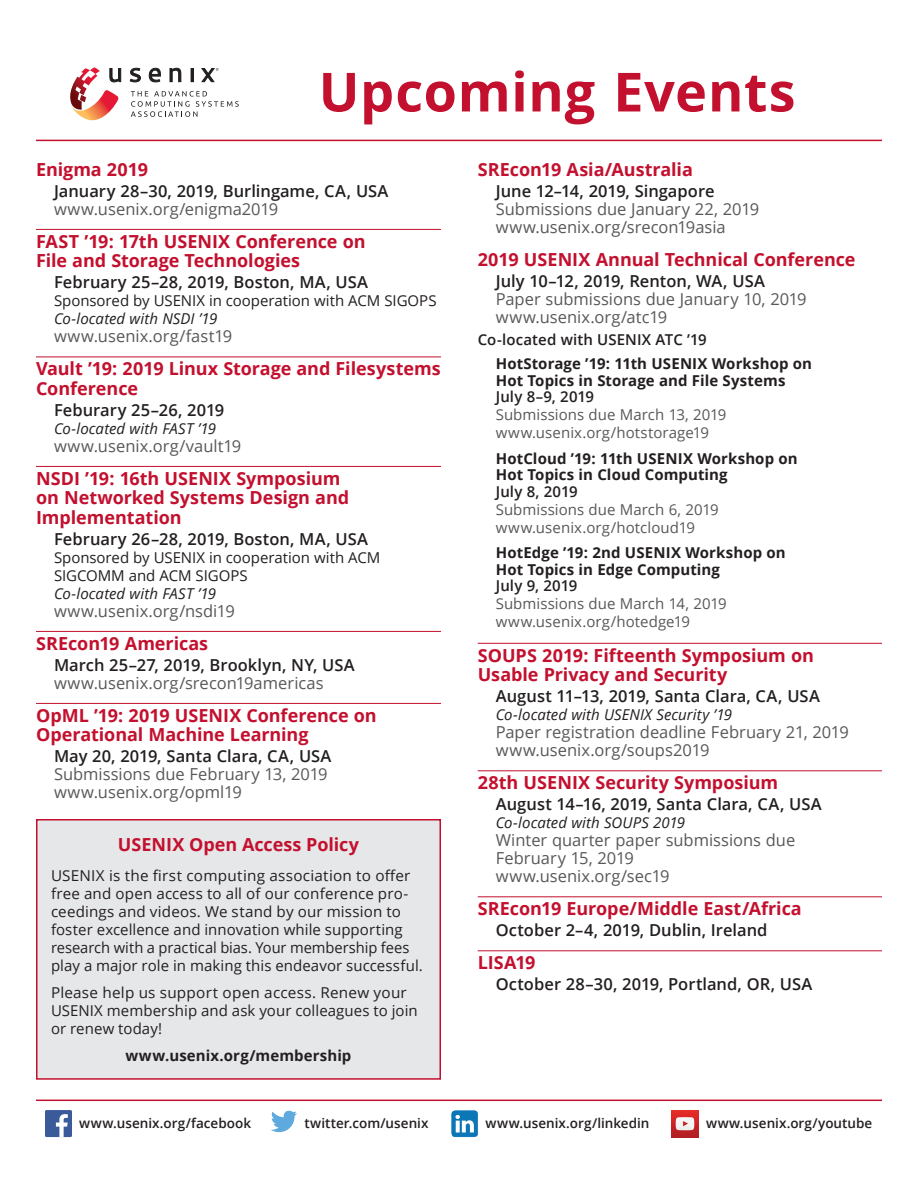
<style>
.page{position:relative;width:918px;height:1188px;background:#fff}
.page>*{position:absolute;margin:0;border:0;box-sizing:border-box;transform-origin:0 0}
.t1{font:700 54px "Open Sans";letter-spacing:.01em;color:#c3102e}
.t2{font:700 18px/19.5px "Open Sans";color:#c3102e}
.t3{font:16.5px/18px "Open Sans";color:#57585a}
.t4{font:600 16.5px "Open Sans";color:#231f20}
.t5{font:15px/18px "Open Sans";letter-spacing:.005em;color:#231f20}
.t6{font:700 15px/16.5px "Open Sans";letter-spacing:.005em;color:#231f20}
.t7{font:15px/18px "Open Sans";letter-spacing:.005em;color:#57585a}
.t8{font:italic 15px "Open Sans";letter-spacing:.005em;color:#231f20}
.t9{font:600 15px "Open Sans";letter-spacing:.005em;color:#231f20}
.t10{font:600 13.5px "Open Sans";letter-spacing:.005em;color:#231f20}
</style>
<div class="page">
<img style="left:672px;top:1110px;width:27px;height:27px">
<svg style="left:271px;top:1111px;width:26px;height:21px"></svg>
<div style="left:45px;top:1110px;width:27px;height:27px;background:#3b5a9a"></div>
<svg style="left:56px;top:1114px;width:12px;height:23px"></svg>
<svg style="left:451px;top:1110px;width:27px;height:27px"></svg>
<svg style="left:129px;top:67px;width:12px;height:16px"></svg>
<svg style="left:148px;top:67px;width:13px;height:16px"></svg>
<svg style="left:169px;top:67px;width:13px;height:16px"></svg>
<div style="left:191px;top:68px;width:3px;height:14px;border:1px solid #231f20"></div>
<svg style="left:131px;top:91px;width:107px;height:26px"></svg>
<svg style="left:70px;top:67px;width:52px;height:54px"></svg>
<svg style="left:201px;top:68px;width:18px;height:15px"></svg>
<hr style="left:36px;top:229px;width:405px;height:1px;background:#c3102e">
<hr style="left:36px;top:357px;width:405px;height:1px;background:#c3102e">
<hr style="left:36px;top:466px;width:405px;height:1px;background:#c3102e">
<hr style="left:36px;top:631px;width:405px;height:1px;background:#c3102e">
<hr style="left:36px;top:703px;width:405px;height:1px;background:#c3102e">
<hr style="left:478px;top:643px;width:404px;height:1px;background:#c3102e">
<hr style="left:478px;top:770px;width:404px;height:1px;background:#c3102e">
<hr style="left:478px;top:896px;width:404px;height:1px;background:#c3102e">
<hr style="left:478px;top:950px;width:404px;height:1px;background:#c3102e">
<div style="left:37px;top:820px;width:403px;height:259px;background:#e6e7e9"></div>
<div style="left:36px;top:819px;width:405px;height:261px;border:2px solid #c3102e"></div>
<hr style="left:36px;top:140px;width:846px;height:1px;background:#c3102e">
<hr style="left:36px;top:1100px;width:846px;height:1px;background:#c3102e">
<h1 class="t1" style="left:319px;top:54px;width:478px">Upcoming Events</h1>
<p class="t2" style="left:36px;top:159px;width:114px">Enigma 2019</p>
<p class="t4" style="left:54px;top:179px;width:336px">January 28–30, 2019, Burlingame, CA, USA</p>
<p class="t3" style="left:54px;top:199px;width:226px">www.usenix.org/enigma2019</p>
<p class="t2" style="left:36px;top:231px;width:331px">FAST ’19: 17th USENIX Conference on<br>File and Storage Technologies</p>
<p class="t4" style="left:54px;top:271px;width:316px">February 25–28, 2019, Boston, MA, USA</p>
<p class="t5" style="left:54px;top:291px;width:384px">Sponsored by USENIX in cooperation with ACM SIGOPS</p>
<p class="t8" style="left:54px;top:309px;width:165px">Co-located with NSDI ’19</p>
<p class="t3" style="left:54px;top:327px;width:180px">www.usenix.org/fast19</p>
<p class="t2" style="left:36px;top:359px;width:406px">Vault ’19: 2019 Linux Storage and Filesystems<br>Conference</p>
<p class="t4" style="left:54px;top:398px;width:172px">Feburary 25–26, 2019</p>
<p class="t8" style="left:54px;top:418px;width:164px">Co-located with FAST ’19</p>
<p class="t3" style="left:54px;top:436px;width:189px">www.usenix.org/vault19</p>
<p class="t2" style="left:36px;top:468px;width:315px">NSDI ’19: 16th USENIX Symposium on Networked Systems Design and<br>Implementation</p>
<p class="t4" style="left:54px;top:527px;width:316px">February 26–28, 2019, Boston, MA, USA</p>
<p class="t5" style="left:54px;top:548px;width:328px">Sponsored by USENIX in cooperation with ACM<br>SIGCOMM and ACM SIGOPS</p>
<p class="t8" style="left:54px;top:583px;width:164px">Co-located with FAST ’19</p>
<p class="t3" style="left:54px;top:601px;width:182px">www.usenix.org/nsdi19</p>
<p class="t2" style="left:36px;top:633px;width:174px">SREcon19 Americas</p>
<p class="t4" style="left:54px;top:653px;width:302px">March 25–27, 2019, Brooklyn, NY, USA</p>
<p class="t3" style="left:54px;top:673px;width:271px">www.usenix.org/srecon19americas</p>
<p class="t2" style="left:36px;top:705px;width:342px">OpML ’19: 2019 USENIX Conference on<br>Operational Machine Learning</p>
<p class="t4" style="left:54px;top:745px;width:279px">May 20, 2019, Santa Clara, CA, USA</p>
<p class="t3" style="left:54px;top:765px;width:275px">Submissions due February 13, 2019 www.usenix.org/opml19</p>
<p class="t2" style="left:118px;top:835px;width:243px">USENIX Open Access Policy</p>
<p class="t5" style="left:51px;top:866px;width:373px">USENIX is the first computing association to offer free and open access to all of our conference pro&shy;ceedings and videos. We stand by our mission to foster excellence and innovation while supporting research with a practical bias. Your membership fees play a major role in making this endeavor successful.</p>
<p class="t5" style="left:51px;top:983px;width:368px">Please help us support open access. Renew your<br>USENIX membership and ask your colleagues to join or renew today!</p>
<p class="t6" style="left:126px;top:1047px;width:227px">www.usenix.org/membership</p>
<p class="t2" style="left:478px;top:159px;width:217px">SREcon19 Asia/Australia</p>
<p class="t4" style="left:496px;top:179px;width:220px">June 12–14, 2019, Singapore</p>
<p class="t3" style="left:496px;top:199px;width:265px">Submissions due January 22, 2019 www.usenix.org/srecon19asia</p>
<p class="t2" style="left:478px;top:249px;width:379px">2019 USENIX Annual Technical Conference</p>
<p class="t4" style="left:496px;top:269px;width:271px">July 10–12, 2019, Renton, WA, USA</p>
<p class="t3" style="left:496px;top:289px;width:313px">Paper submissions due January 10, 2019 www.usenix.org/atc19</p>
<p class="t9" style="left:478px;top:329px;width:231px">Co-located with USENIX ATC ’19</p>
<p class="t6" style="left:496px;top:355px;width:318px">HotStorage ’19: 11th USENIX Workshop on<br>Hot Topics in Storage and File Systems</p>
<p class="t9" style="left:496px;top:386px;width:100px">July 8–9, 2019</p>
<p class="t7" style="left:496px;top:405px;width:232px">Submissions due March 13, 2019 www.usenix.org/hotstorage19</p>
<p class="t6" style="left:496px;top:450px;width:303px">HotCloud ’19: 11th USENIX Workshop on<br>Hot Topics in Cloud Computing</p>
<p class="t9" style="left:496px;top:481px;width:84px">July 8, 2019</p>
<p class="t7" style="left:496px;top:500px;width:225px">Submissions due March 6, 2019 www.usenix.org/hotcloud19</p>
<p class="t6" style="left:496px;top:544px;width:291px">HotEdge ’19: 2nd USENIX Workshop on<br>Hot Topics in Edge Computing</p>
<p class="t9" style="left:496px;top:575px;width:83px">July 9, 2019</p>
<p class="t7" style="left:496px;top:594px;width:233px">Submissions due March 14, 2019 www.usenix.org/hotedge19</p>
<p class="t2" style="left:478px;top:645px;width:338px">SOUPS 2019: Fifteenth Symposium on<br>Usable Privacy and Security</p>
<p class="t4" style="left:496px;top:685px;width:326px">August 11–13, 2019, Santa Clara, CA, USA</p>
<p class="t8" style="left:496px;top:704px;width:238px">Co-located with USENIX Security ’19</p>
<p class="t3" style="left:496px;top:723px;width:355px">Paper registration deadline February 21, 2019 www.usenix.org/soups2019</p>
<p class="t2" style="left:478px;top:772px;width:302px">28th USENIX Security Symposium</p>
<p class="t4" style="left:496px;top:793px;width:327px">August 14–16, 2019, Santa Clara, CA, USA</p>
<p class="t8" style="left:496px;top:812px;width:191px">Co-located with SOUPS 2019</p>
<p class="t3" style="left:496px;top:831px;width:301px">Winter quarter paper submissions due<br>February 15, 2019 www.usenix.org/sec19</p>
<p class="t2" style="left:478px;top:898px;width:326px">SREcon19 Europe/Middle East/Africa</p>
<p class="t4" style="left:496px;top:919px;width:273px">October 2–4, 2019, Dublin, Ireland</p>
<p class="t2" style="left:478px;top:952px;width:59px">LISA19</p>
<p class="t4" style="left:496px;top:973px;width:318px">October 28–30, 2019, Portland, OR, USA</p>
<p class="t10" style="left:79px;top:1114px;width:173px">www.usenix.org/facebook</p>
<p class="t10" style="left:486px;top:1114px;width:165px">www.usenix.org/linkedin</p>
<p class="t10" style="left:305px;top:1114px;width:125px">twitter.com/usenix</p>
<p class="t10" style="left:706px;top:1114px;width:168px">www.usenix.org/youtube</p>
</div>
